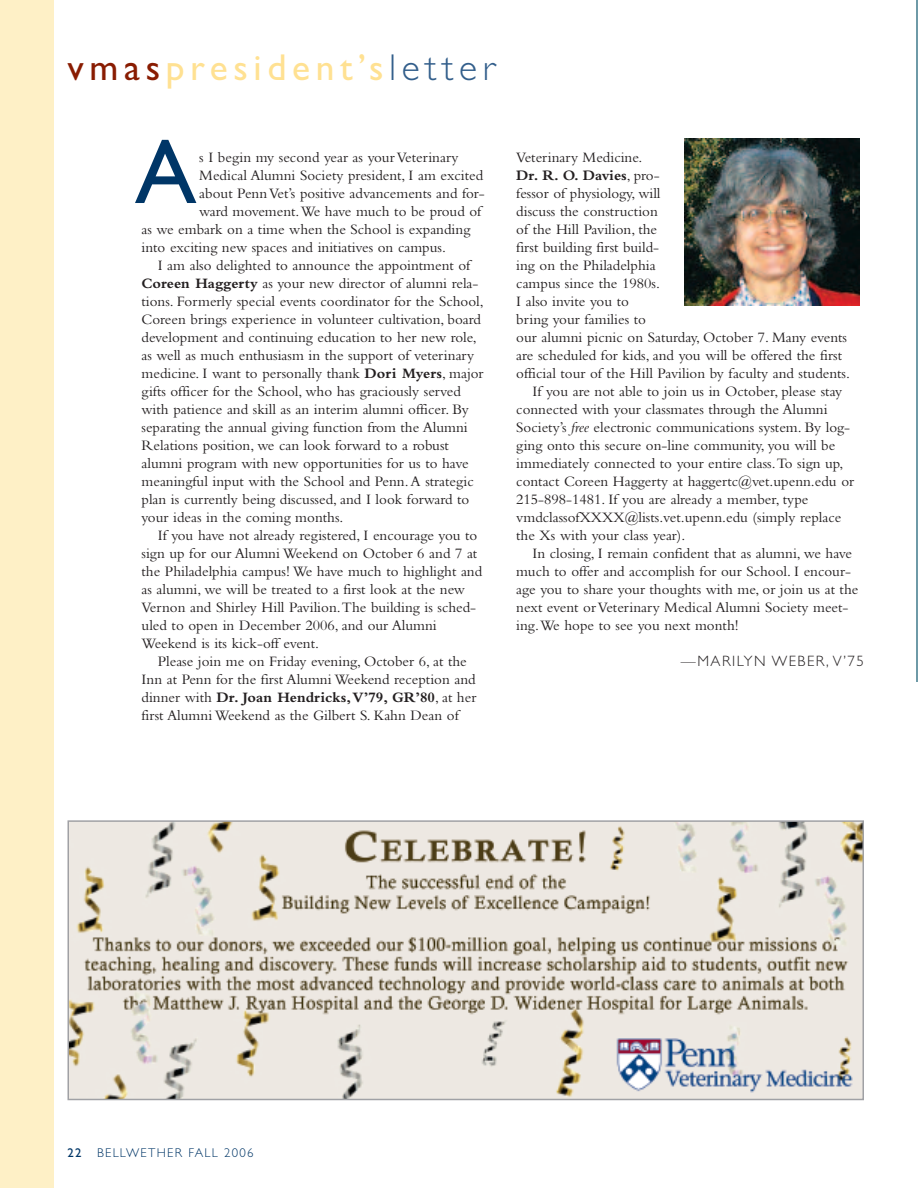
<style>
.page{position:relative;width:918px;height:1188px;background:#fff}
.page>*{position:absolute;margin:0;border:0;box-sizing:border-box;transform-origin:0 0}
.t1{font:92.1px "Gill Sans";color:#003667}
.t2{font:37.5px "Gill Sans";letter-spacing:.15em;color:#ffe192}
.t3{font:15px "Bembo";color:#231f20}
.t4{font:700 15px "Bembo";color:#231f20}
.t5{font:300 15px "Gill Sans";letter-spacing:.1em;color:#231f20}
.t6{font:300 12.75px "Gill Sans";letter-spacing:.1em;color:#003667}
.s1{color:#891c02}
.s2{font-weight:300;color:#325e8b}
.s3{font-weight:700}
.s4{font-weight:400}
.s5{font-style:italic}
</style>
<div class="page">
<div style="left:0;top:0;width:54px;height:1188px;background:#fef0c6"></div>
<img style="left:684px;top:138px;width:175px;height:167px">
<hr style="left:916px;top:0;width:2px;height:682px;background:#6e9aa7">
<img style="left:71px;top:823px;width:790px;height:274px">
<div style="left:68px;top:820px;width:796px;height:280px;border:2px solid #a0a1a5"></div>
<p class="t2" style="left:68px;top:45px;width:429px"><span class="s1">vmas</span>president’s<span class="s2">letter</span></p>
<p class="t1" style="left:135px;top:117px;width:63px">A</p>
<p class="t3" style="left:199px;top:152px;width:261px">s I begin my second year as your Veterinary</p>
<p class="t3" style="left:199px;top:170px;width:285px">Medical Alumni Society president, I am excited</p>
<p class="t3" style="left:199px;top:188px;width:287px">about Penn Vet’s positive advancements and for-</p>
<p class="t3" style="left:199px;top:206px;width:284px">ward movement.We have much to be proud of</p>
<p class="t3" style="left:142px;top:224px;width:330px">as we embark on a time when the School is expanding</p>
<p class="t3" style="left:142px;top:242px;width:306px">into exciting new spaces and initiatives on campus.</p>
<p class="t3" style="left:158px;top:260px;width:314px">I am also delighted to announce the appointment of</p>
<p class="t3" style="left:142px;top:278px;width:338px"><span class="s3">Coreen Haggerty</span> as your new director of alumni rela-</p>
<p class="t3" style="left:142px;top:296px;width:344px">tions. Formerly special events coordinator for the School,</p>
<p class="t3" style="left:142px;top:314px;width:341px">Coreen brings experience in volunteer cultivation, board</p>
<p class="t3" style="left:142px;top:332px;width:337px">development and continuing education to her new role,</p>
<p class="t3" style="left:142px;top:350px;width:334px">as well as much enthusiasm in the support of veterinary</p>
<p class="t3" style="left:142px;top:368px;width:344px">medicine. I want to personally thank <span class="s3">Dori Myers</span>, major</p>
<p class="t3" style="left:142px;top:386px;width:321px">gifts officer for the School, who has graciously served</p>
<p class="t3" style="left:142px;top:404px;width:329px">with patience and skill as an interim alumni officer. By</p>
<p class="t3" style="left:142px;top:422px;width:328px">separating the annual giving function from the Alumni</p>
<p class="t3" style="left:142px;top:440px;width:309px">Relations position, we can look forward to a robust</p>
<p class="t3" style="left:142px;top:458px;width:329px">alumni program with new opportunities for us to have</p>
<p class="t3" style="left:142px;top:476px;width:334px">meaningful input with the School and Penn.A strategic</p>
<p class="t3" style="left:142px;top:494px;width:329px">plan is currently being discussed, and I look forward to</p>
<p class="t3" style="left:142px;top:512px;width:203px">your ideas in the coming months.</p>
<p class="t3" style="left:158px;top:530px;width:321px">If you have not already registered, I encourage you to</p>
<p class="t3" style="left:142px;top:548px;width:337px">sign up for our Alumni Weekend on October 6 and 7 at</p>
<p class="t3" style="left:142px;top:566px;width:342px">the Philadelphia campus! We have much to highlight and</p>
<p class="t3" style="left:142px;top:584px;width:325px">as alumni, we will be treated to a first look at the new</p>
<p class="t3" style="left:142px;top:602px;width:336px">Vernon and Shirley Hill Pavilion.The building is sched-</p>
<p class="t3" style="left:142px;top:620px;width:297px">uled to open in December 2006, and our Alumni</p>
<p class="t3" style="left:142px;top:638px;width:179px">Weekend is its kick-off event.</p>
<p class="t3" style="left:158px;top:656px;width:311px">Please join me on Friday evening, October 6, at the</p>
<p class="t3" style="left:142px;top:674px;width:336px">Inn at Penn for the first Alumni Weekend reception and</p>
<p class="t4" style="left:142px;top:692px;width:336px"><span class="s4">dinner with</span> Dr. Joan Hendricks,V’79, GR’80<span class="s4">, at her</span></p>
<p class="t3" style="left:142px;top:710px;width:319px">first Alumni Weekend as the Gilbert S. Kahn Dean of</p>
<p class="t3" style="left:516px;top:152px;width:128px">Veterinary Medicine.</p>
<p class="t4" style="left:516px;top:170px;width:145px">Dr. R. O. Davies<span class="s4">, pro-</span></p>
<p class="t3" style="left:516px;top:188px;width:146px">fessor of physiology, will</p>
<p class="t3" style="left:516px;top:206px;width:143px">discuss the construction</p>
<p class="t3" style="left:516px;top:224px;width:142px">of the Hill Pavilion, the</p>
<p class="t3" style="left:516px;top:242px;width:144px">first building first build-</p>
<p class="t3" style="left:516px;top:260px;width:141px">ing on the Philadelphia</p>
<p class="t3" style="left:516px;top:278px;width:145px">campus since the 1980s.</p>
<p class="t3" style="left:516px;top:296px;width:114px">I also invite you to</p>
<p class="t3" style="left:516px;top:314px;width:131px">bring your families to</p>
<p class="t3" style="left:516px;top:332px;width:332px">our alumni picnic on Saturday, October 7. Many events</p>
<p class="t3" style="left:516px;top:350px;width:327px">are scheduled for kids, and you will be offered the first</p>
<p class="t3" style="left:516px;top:368px;width:335px">official tour of the Hill Pavilion by faculty and students.</p>
<p class="t3" style="left:532px;top:386px;width:311px">If you are not able to join us in October, please stay</p>
<p class="t3" style="left:516px;top:404px;width:313px">connected with your classmates through the Alumni</p>
<p class="t3" style="left:516px;top:422px;width:335px">Society’s <span class="s5">free</span> electronic communications system. By log-</p>
<p class="t3" style="left:516px;top:440px;width:321px">ging onto this secure on-line community, you will be</p>
<p class="t3" style="left:516px;top:458px;width:329px">immediately connected to your entire class.To sign up,</p>
<p class="t3" style="left:516px;top:476px;width:339px">contact Coreen Haggerty at haggertc@vet.upenn.edu or</p>
<p class="t3" style="left:516px;top:494px;width:294px">215-898-1481. If you are already a member, type</p>
<p class="t3" style="left:516px;top:512px;width:327px">vmdclassofXXXX@lists.vet.upenn.edu (simply replace</p>
<p class="t3" style="left:516px;top:530px;width:171px">the Xs with your class year).</p>
<p class="t3" style="left:532px;top:548px;width:321px">In closing, I remain confident that as alumni, we have</p>
<p class="t3" style="left:516px;top:566px;width:336px">much to offer and accomplish for our School. I encour-</p>
<p class="t3" style="left:516px;top:584px;width:344px">age you to share your thoughts with me, or join us at the</p>
<p class="t3" style="left:516px;top:602px;width:334px">next event or Veterinary Medical Alumni Society meet-</p>
<p class="t3" style="left:516px;top:620px;width:224px">ing.We hope to see you next month!</p>
<p class="t5" style="left:681px;top:652px;width:185px">—MARILYN WEBER, V’75</p>
<p class="t6" style="left:68px;top:1145px;width:188px"><span class="s4">22</span> BELLWETHER FALL 2006</p>
</div>
